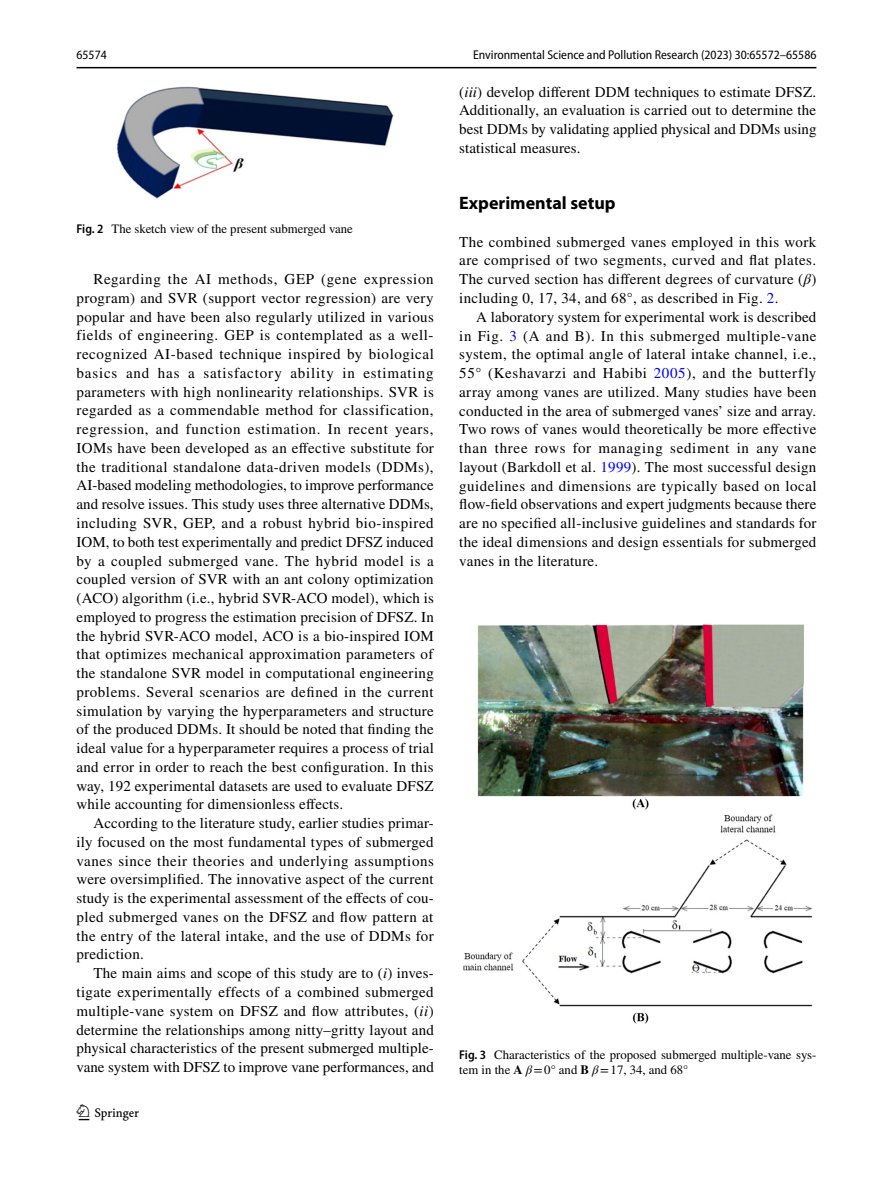
<style>
.page{position:relative;width:893px;height:1187px;background:#fff}
.page>*{position:absolute;margin:0;border:0;box-sizing:border-box;transform-origin:0 0}
.t1{font:22.5px "Springnew Regular 3";color:#000}
.t2{font:700 18px "Myriad Pro";color:#000}
.t3{font:15px/18.8px "STIX";letter-spacing:.015em;color:#000;text-align:justify}
.t4{font:12.75px/15px "STIX";color:#000}
.t5{font:semi-condensed 12.75px "Myriad Pro";color:#000}
.s1{font-family:"Myriad Pro";font-weight:600;font-stretch:semi-condensed}
.s2{font-style:italic}
.s3{color:#00f}
.s4{font-weight:700}
</style>
<div class="page">
<hr style="left:77px;top:67px;width:739px;height:1px;background:#000">
<img style="left:117px;top:87px;width:276px;height:111px">
<img style="left:463px;top:624px;width:349px;height:399px">
<p class="t5" style="left:77px;top:48px;width:32px">65574</p>
<p class="t5" style="left:473px;top:48px;width:345px">Environmental Science and Pollution Research (2023) 30:65572–65586</p>
<p class="t4" style="left:77px;top:222px;width:278px"><span class="s1">Fig. 2</span> The sketch view of the present submerged vane</p>
<p class="t3" style="left:77px;top:271px;width:359px;text-indent:17px">Regarding the AI methods, GEP (gene expression program) and SVR (support vector regression) are very popular and have been also regularly utilized in various fields of engineering. GEP is contemplated as a well&shy;recognized AI-based technique inspired by biological basics and has a satisfactory ability in estimating parameters with high nonlinearity relationships. SVR is regarded as a commendable method for classification, regression, and function estimation. In recent years, IOMs have been developed as an effective substitute for the traditional standalone data-driven models (DDMs), AI-based modeling methodologies, to improve performance and resolve issues. This study uses three alternative DDMs, including SVR, GEP, and a robust hybrid bio-inspired IOM, to both test experimentally and predict DFSZ induced by a coupled submerged vane. The hybrid model is a coupled version of SVR with an ant colony optimization (ACO) algorithm (i.e., hybrid SVR-ACO model), which is employed to progress the estimation precision of DFSZ. In the hybrid SVR-ACO model, ACO is a bio-inspired IOM that optimizes mechanical approximation parameters of the standalone SVR model in computational engineering problems. Several scenarios are defined in the current simulation by varying the hyperparameters and structure of the produced DDMs. It should be noted that finding the ideal value for a hyperparameter requires a process of trial and error in order to reach the best configuration. In this way, 192 experimental datasets are used to evaluate DFSZ while accounting for dimensionless effects.</p>
<p class="t3" style="left:77px;top:814px;width:359px;text-indent:17px">According to the literature study, earlier studies primar&shy;ily focused on the most fundamental types of submerged vanes since their theories and underlying assumptions were oversimplified. The innovative aspect of the current study is the experimental assessment of the effects of cou&shy;pled submerged vanes on the DFSZ and flow pattern at the entry of the lateral intake, and the use of DDMs for prediction.</p>
<p class="t3" style="left:77px;top:964px;width:359px;text-indent:17px">The main aims and scope of this study are to (<span class="s2">i</span>) inves&shy;tigate experimentally effects of a combined submerged multiple-vane system on DFSZ and flow attributes, (<span class="s2">ii</span>) determine the relationships among nitty–gritty layout and physical characteristics of the present submerged multiple&shy;vane system with DFSZ to improve vane performances, and</p>
<h1 class="t1" style="left:79px;top:1104px;width:62px">1 3</h1>
<p class="t3" style="left:459px;top:83px;width:359px">(<span class="s2">iii</span>) develop different DDM techniques to estimate DFSZ.<br>Additionally, an evaluation is carried out to determine the best DDMs by validating applied physical and DDMs using statistical measures.</p>
<p class="t2" style="left:459px;top:191px;width:158px">Experimental setup</p>
<p class="t3" style="left:459px;top:233px;width:359px">The combined submerged vanes employed in this work are comprised of two segments, curved and flat plates.<br>The curved section has different degrees of curvature (<span class="s2">β</span>) including 0, 17, 34, and 68°, as described in Fig. <span class="s3">2</span>.</p>
<p class="t3" style="left:459px;top:308px;width:359px;text-indent:17px">A laboratory system for experimental work is described in Fig. <span class="s3">3</span> (A and B). In this submerged multiple-vane system, the optimal angle of lateral intake channel, i.e., 55° (Keshavarzi and Habibi <span class="s3">2005</span>), and the butterfly array among vanes are utilized. Many studies have been conducted in the area of submerged vanes’ size and array.<br>Two rows of vanes would theoretically be more effective than three rows for managing sediment in any vane layout (Barkdoll et al. <span class="s3">1999</span>). The most successful design guidelines and dimensions are typically based on local flow-field observations and expert judgments because there are no specified all-inclusive guidelines and standards for the ideal dimensions and design essentials for submerged vanes in the literature.</p>
<p class="t4" style="left:459px;top:1047px;width:359px"><span class="s1">Fig. 3</span> Characteristics of the proposed submerged multiple-vane sys&shy;tem in the <span class="s4">A</span> <span class="s2">β</span>=0° and <span class="s4">B</span> <span class="s2">β</span>=17, 34, and 68°</p>
</div>
